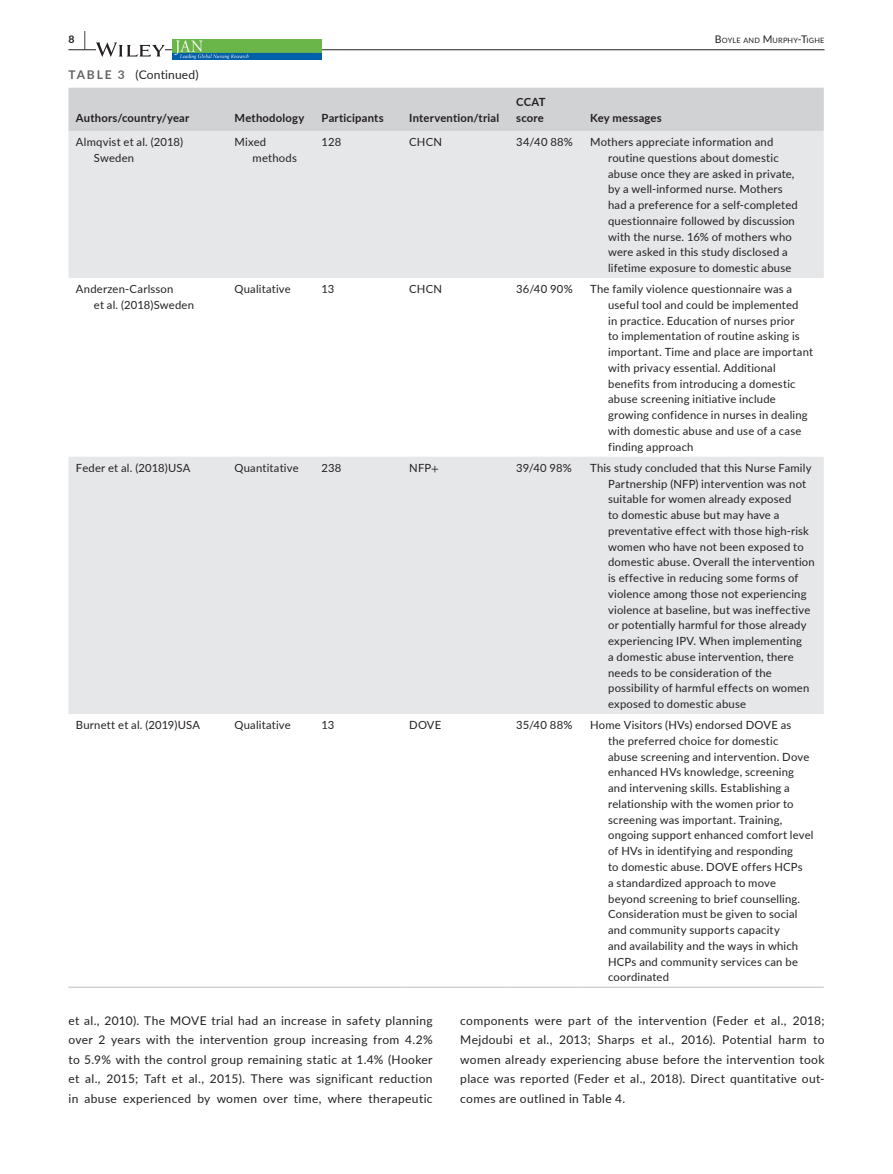
<style>
.page{position:relative;width:893px;height:1174px;background:#fff}
.page>*{position:absolute;margin:0;border:0;box-sizing:border-box;transform-origin:0 0}
.t1{font:12px/19.5px "Lato";letter-spacing:.03em;color:#231f20;text-align:justify}
.t2{font:11.25px/15.8px "Lato";letter-spacing:.015em;color:#231f20}
.t3{font:700 11.25px/15.8px "Lato";letter-spacing:.02em;color:#231f20}
.t4{font:700 10.5px "Lato";color:#231f20}
.t5{font:7.35px "Lato";letter-spacing:.025em;color:#231f20}
.s1{font-size:19.5px}
.s2{font-size:10.5px}
.s3{font-weight:700;color:#636366}
.s4{font-family:"STIX"}
</style>
<div class="page">
<hr style="left:68px;top:49px;width:756px;height:1px;background:#231f20">
<svg style="left:96px;top:42px;width:69px;height:15px"></svg>
<img style="left:172px;top:40px;width:149px;height:19px">
<div style="left:68px;top:88px;width:756px;height:43px;background:#d1d2d4"></div>
<svg style="left:68px;top:131px;width:756px;height:583px;fill:#e6e7e9"></svg>
<hr style="left:68px;top:986px;width:159px;height:2px;background:#d1d2d4">
<hr style="left:227px;top:986px;width:87px;height:2px;background:#d1d2d4">
<hr style="left:314px;top:986px;width:88px;height:2px;background:#d1d2d4">
<hr style="left:402px;top:986px;width:107px;height:2px;background:#d1d2d4">
<hr style="left:509px;top:986px;width:74px;height:2px;background:#d1d2d4">
<hr style="left:583px;top:986px;width:241px;height:2px;background:#d1d2d4">
<p class="t4" style="left:68px;top:31px;width:19px">8 <span class="s1">|</span></p>
<p class="t5" style="left:715px;top:35px;width:111px"><span class="s2">B</span>OYLE AND <span class="s2">M</span>URPHY<span class="s2">-T</span>IGHE</p>
<p class="t1" style="left:68px;top:64px;width:132px"><span class="s3">TABLE 3</span> (Continued)</p>
<p class="t3" style="left:76px;top:109px;width:115px">Authors/country/year</p>
<p class="t3" style="left:235px;top:109px;width:71px">Methodology</p>
<p class="t3" style="left:321px;top:109px;width:64px">Participants</p>
<p class="t3" style="left:409px;top:109px;width:91px">Intervention/trial</p>
<p class="t3" style="left:516px;top:93px;width:31px">CCAT score</p>
<p class="t3" style="left:590px;top:109px;width:73px">Key messages</p>
<p class="t2" style="left:94px;top:134px;width:91px;text-indent:-18px">Almqvist et al. (2018)<br>Sweden</p>
<p class="t2" style="left:253px;top:134px;width:46px;text-indent:-18px">Mixed methods</p>
<p class="t2" style="left:321px;top:134px;width:21px">128</p>
<p class="t2" style="left:409px;top:134px;width:34px">CHCN</p>
<p class="t2" style="left:516px;top:134px;width:58px">34/40 88%</p>
<p class="t2" style="left:608px;top:134px;width:191px;text-indent:-18px">Mothers appreciate information and routine questions about domestic abuse once they are asked in private, by a well-informed nurse. Mothers had a preference for a self-completed questionnaire followed by discussion with the nurse. 16% of mothers who were asked in this study disclosed a lifetime exposure to domestic abuse</p>
<p class="t2" style="left:94px;top:281px;width:102px;text-indent:-18px">Anderzen-Carlsson<br>et al. (2018)Sweden</p>
<p class="t2" style="left:235px;top:281px;width:58px">Qualitative</p>
<p class="t2" style="left:321px;top:281px;width:14px">13</p>
<p class="t2" style="left:409px;top:281px;width:34px">CHCN</p>
<p class="t2" style="left:516px;top:281px;width:58px">36/40 90%</p>
<p class="t2" style="left:608px;top:281px;width:207px;text-indent:-18px">The family violence questionnaire was a useful tool and could be implemented<br>in practice. Education of nurses prior<br>to implementation of routine asking is important. Time and place are important with privacy essential. Additional benefits from introducing a domestic abuse screening initiative include growing confidence in nurses in dealing with domestic abuse and use of a case finding approach</p>
<p class="t2" style="left:76px;top:459px;width:116px">Feder et al. (2018)USA</p>
<p class="t2" style="left:235px;top:459px;width:66px">Quantitative</p>
<p class="t2" style="left:321px;top:459px;width:21px">238</p>
<p class="t2" style="left:409px;top:459px;width:31px">NFP<span class="s4">+</span></p>
<p class="t2" style="left:516px;top:459px;width:57px">39/40 98%</p>
<p class="t2" style="left:608px;top:459px;width:208px;text-indent:-18px">This study concluded that this Nurse Family Partnership (NFP) intervention was not suitable for women already exposed<br>to domestic abuse but may have a preventative effect with those high-risk women who have not been exposed to domestic abuse. Overall the intervention is effective in reducing some forms of violence among those not experiencing violence at baseline, but was ineffective or potentially harmful for those already experiencing IPV. When implementing<br>a domestic abuse intervention, there needs to be consideration of the possibility of harmful effects on women exposed to domestic abuse</p>
<p class="t2" style="left:76px;top:716px;width:125px">Burnett et al. (2019)USA</p>
<p class="t2" style="left:235px;top:716px;width:58px">Qualitative</p>
<p class="t2" style="left:321px;top:716px;width:14px">13</p>
<p class="t2" style="left:409px;top:716px;width:34px">DOVE</p>
<p class="t2" style="left:516px;top:716px;width:58px">35/40 88%</p>
<p class="t2" style="left:608px;top:716px;width:207px;text-indent:-18px">Home Visitors (HVs) endorsed DOVE as<br>the preferred choice for domestic<br>abuse screening and intervention. Dove enhanced HVs knowledge, screening and intervening skills. Establishing a relationship with the women prior to screening was important. Training, ongoing support enhanced comfort level of HVs in identifying and responding<br>to domestic abuse. DOVE offers HCPs<br>a standardized approach to move beyond screening to brief counselling.<br>Consideration must be given to social and community supports capacity<br>and availability and the ways in which HCPs and community services can be coordinated</p>
<p class="t1" style="left:68px;top:1010px;width:366px">et al., 2010). The MOVE trial had an increase in safety planning over 2 years with the intervention group increasing from 4.2% to 5.9% with the control group remaining static at 1.4% (Hooker et al., 2015; Taft et al., 2015). There was significant reduction in abuse experienced by women over time, where therapeutic</p>
<p class="t1" style="left:460px;top:1010px;width:366px">components were part of the intervention (Feder et al., 2018; Mejdoubi et al., 2013; Sharps et al., 2016). Potential harm to women already experiencing abuse before the intervention took place was reported (Feder et al., 2018). Direct quantitative out&shy;comes are outlined in Table 4.</p>
</div>
